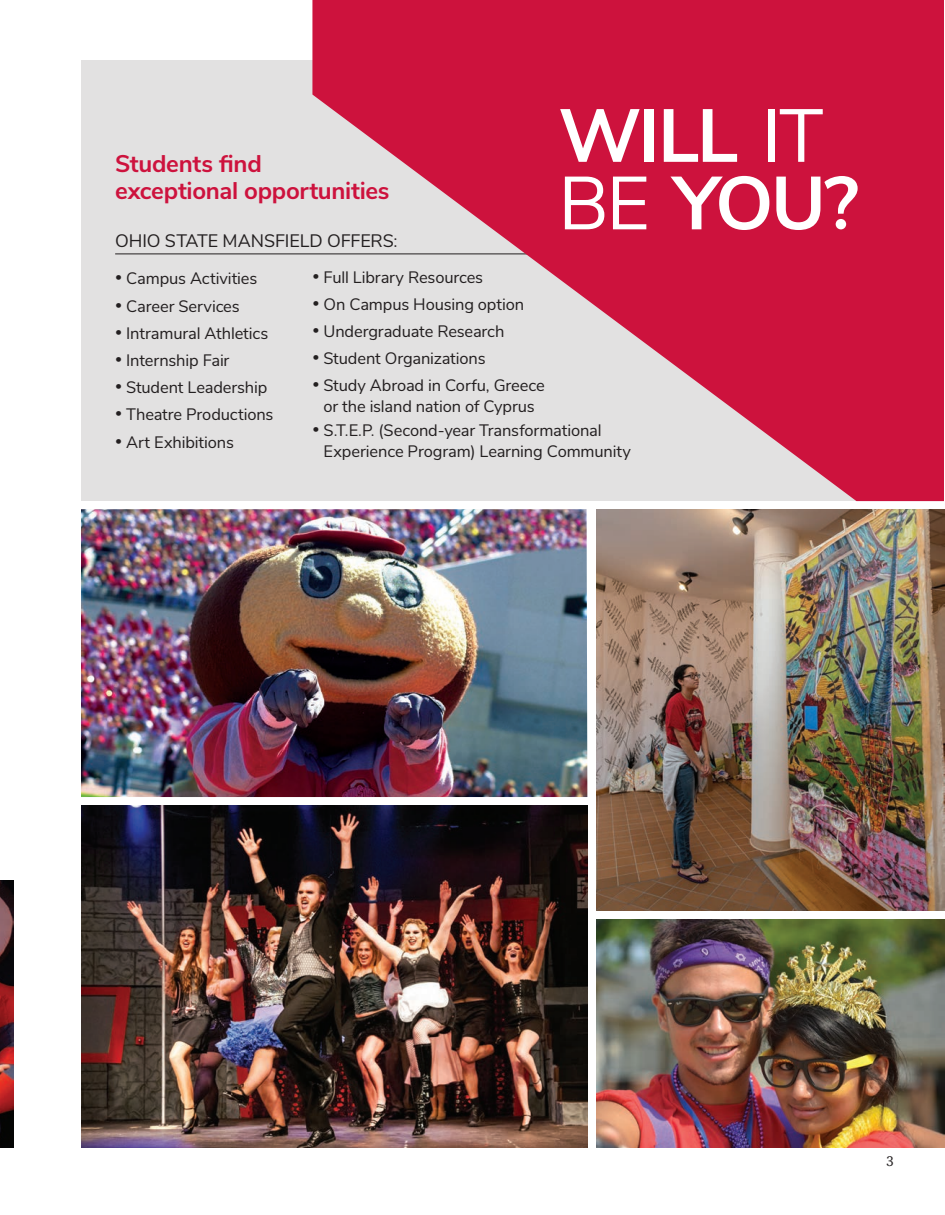
<style>
.page{position:relative;width:945px;height:1215px;background:#fff}
.page>*{position:absolute;margin:0;border:0;box-sizing:border-box;transform-origin:0 0}
.t1{font:700 74.85px/67.5px "Buckeye Sans";letter-spacing:-.035em;color:#fff}
.t2{font:700 24px/27px "Buckeye Sans";letter-spacing:-.01em;color:#cd123d}
.t3{font:18px "Buckeye Sans";color:#231f20}
.t4{font:16.5px/21px "Buckeye Sans";letter-spacing:-.01em;color:#231f20;text-align:center}
.t5{font:15px "Buckeye Serif";color:#231f20}
.s1{font-weight:400}
</style>
<div class="page">
<div style="left:81px;top:60px;width:797px;height:441px;background:#e2e1e1"></div>
<img style="left:81px;top:509px;width:506px;height:288px">
<hr style="left:115px;top:254px;width:446px;height:1px;background:#231f20">
<img style="left:596px;top:509px;width:348px;height:402px">
<img style="left:596px;top:920px;width:349px;height:228px">
<img style="left:81px;top:806px;width:506px;height:342px">
<img style="left:0;top:881px;width:13px;height:267px">
<svg style="left:312px;top:0;width:632px;height:501px;fill:#cd123d"></svg>
<h1 class="t1" style="left:558px;top:98px;width:302px">WILL <span class="s1">IT<br>BE</span> YOU?</h1>
<h2 class="t2" style="left:115px;top:149px;width:276px">Students find exceptional opportunities</h2>
<p class="t3" style="left:115px;top:227px;width:284px">OHIO STATE MANSFIELD OFFERS:</p>
<p class="t4" style="left:115px;top:267px;width:144px"><sup>•</sup> Campus Activities</p>
<p class="t4" style="left:115px;top:294px;width:126px"><sup>•</sup> Career Services</p>
<p class="t4" style="left:115px;top:322px;width:155px"><sup>•</sup> Intramural Athletics</p>
<p class="t4" style="left:115px;top:349px;width:116px"><sup>•</sup> Internship Fair</p>
<p class="t4" style="left:115px;top:376px;width:154px"><sup>•</sup> Student Leadership</p>
<p class="t4" style="left:115px;top:403px;width:160px"><sup>•</sup> Theatre Productions</p>
<p class="t4" style="left:115px;top:430px;width:120px"><sup>•</sup> Art Exhibitions</p>
<p class="t4" style="left:312px;top:265px;width:172px"><sup>•</sup> Full Library Resources</p>
<p class="t4" style="left:312px;top:293px;width:213px"><sup>•</sup> On Campus Housing option</p>
<p class="t4" style="left:312px;top:320px;width:193px"><sup>•</sup> Undergraduate Research</p>
<p class="t4" style="left:312px;top:347px;width:175px"><sup>•</sup> Student Organizations</p>
<p class="t4" style="left:312px;top:374px;width:234px"><sup>•</sup> Study Abroad in Corfu, Greece or the island nation of Cyprus</p>
<p class="t4" style="left:323px;top:419px;width:309px;text-align:left;text-indent:-11px"><sup>•</sup> S.T.E.P. (Second-year Transformational<br>Experience Program) Learning Community</p>
<p class="t5" style="left:886px;top:1151px;width:9px">3</p>
</div>
